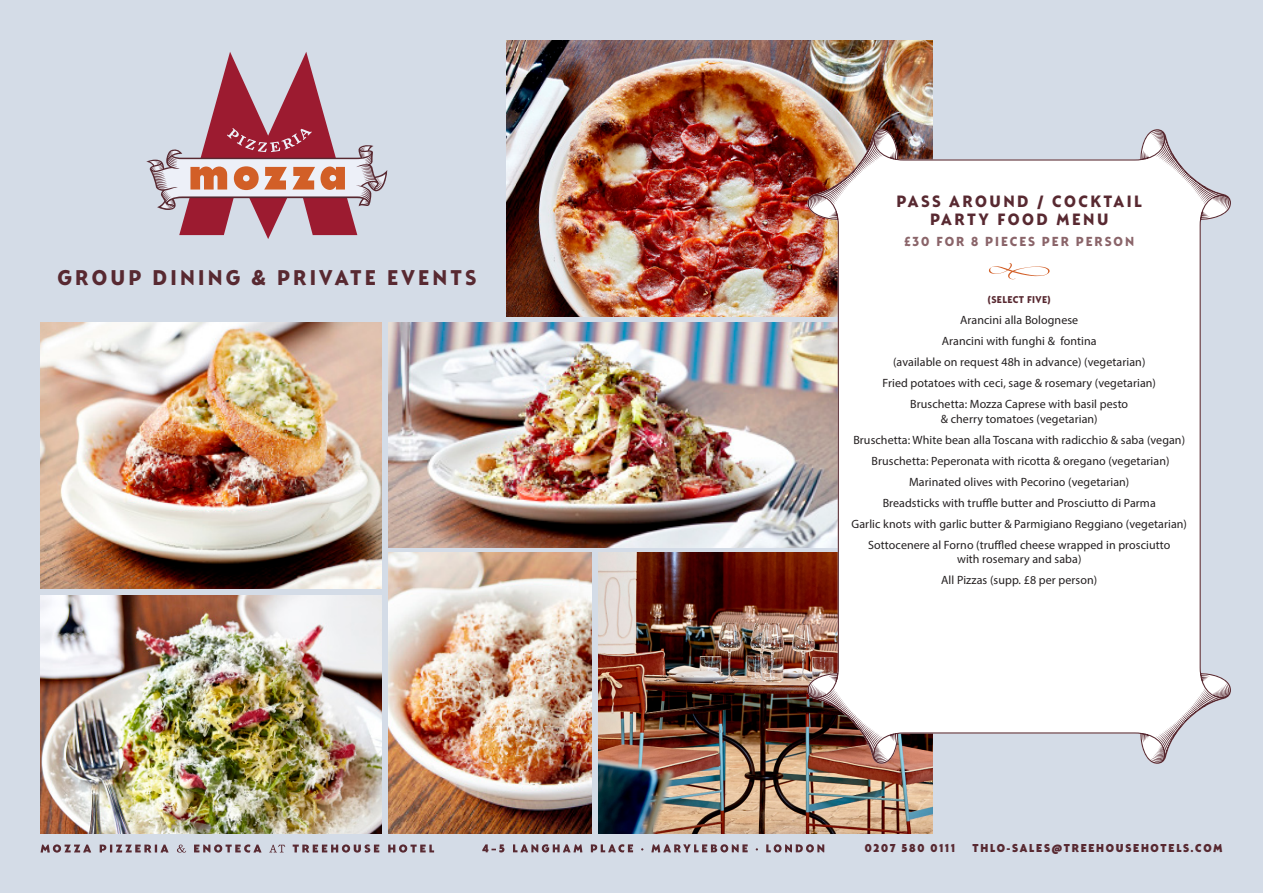
<style>
.page{position:relative;width:1263px;height:893px;background:#d4dce7}
.page>*{position:absolute;margin:0;border:0;box-sizing:border-box;transform-origin:0 0}
.Category{font:700 19.5px "Mack";letter-spacing:.165em;color:#582931}
.Category-2{font:700 15px/18px "Mack";letter-spacing:.165em;color:#582931;text-align:center}
.ITEM{font:12px/14.2px "Myriad Pro";letter-spacing:.005em;color:#231f20;text-align:center}
.Category-3{font:700 12px "Mack";letter-spacing:.165em;color:#8a6469}
.Category-4{font:900 10.5px "Mack";letter-spacing:.165em;color:#582931}
.Category-5{font:700 9px "Mack";letter-spacing:.04em;color:#582931}
</style>
<div class="page">
<img style="left:598px;top:553px;width:334px;height:280px">
<img style="left:388px;top:323px;width:419px;height:224px">
<img style="left:388px;top:553px;width:204px;height:280px">
<img style="left:40px;top:323px;width:342px;height:265px">
<img style="left:506px;top:41px;width:426px;height:275px">
<img style="left:40px;top:595px;width:342px;height:238px">
<svg style="left:146px;top:52px;width:241px;height:187px"></svg>
<svg style="left:807px;top:129px;width:424px;height:635px;background:#efecec"></svg>
<svg style="left:989px;top:263px;width:60px;height:16px"></svg>
<svg style="left:41px;top:844px;width:393px;height:9px"></svg>
<svg style="left:482px;top:844px;width:342px;height:8px"></svg>
<p class="Category" style="left:57px;top:265px;width:420px">GROUP DINING &amp; PRIVATE EVENTS</p>
<p class="Category-2" style="left:896px;top:192px;width:247px">PASS AROUND / COCKTAIL<br>PARTY FOOD MENU</p>
<p class="Category-3" style="left:904px;top:233px;width:231px">£30 FOR 8 PIECES PER PERSON</p>
<p class="Category-5" style="left:988px;top:294px;width:64px">(SELECT FIVE)</p>
<p class="ITEM" style="left:960px;top:313px;width:120px">Arancini alla Bolognese</p>
<p class="ITEM" style="left:942px;top:334px;width:156px">Arancini with funghi &amp; fontina</p>
<p class="ITEM" style="left:893px;top:355px;width:254px">(available on request 48h in advance) (vegetarian)</p>
<p class="ITEM" style="left:882px;top:376px;width:275px">Fried potatoes with ceci, sage &amp; rosemary (vegetarian)</p>
<p class="ITEM" style="left:910px;top:397px;width:219px">Bruschetta: Mozza Caprese with basil pesto &amp; cherry tomatoes (vegetarian)</p>
<p class="ITEM" style="left:853px;top:432px;width:333px">Bruschetta: White bean alla Toscana with radicchio &amp; saba (vegan)</p>
<p class="ITEM" style="left:872px;top:453px;width:299px">Bruschetta: Peperonata with ricotta &amp; oregano (vegetarian)</p>
<p class="ITEM" style="left:909px;top:474px;width:222px">Marinated olives with Pecorino (vegetarian)</p>
<p class="ITEM" style="left:883px;top:495px;width:275px">Breadsticks with truffle butter and Prosciutto di Parma</p>
<p class="ITEM" style="left:851px;top:516px;width:337px">Garlic knots with garlic butter &amp; Parmigiano Reggiano (vegetarian)</p>
<p class="ITEM" style="left:868px;top:537px;width:304px">Sottocenere al Forno (truffled cheese wrapped in prosciutto with rosemary and saba)</p>
<p class="ITEM" style="left:941px;top:573px;width:157px">All Pizzas (supp. £8 per person)</p>
<p class="Category-4" style="left:865px;top:841px;width:92px">0207 580 0111</p>
<p class="Category-4" style="left:972px;top:841px;width:251px">THLO-SALES@TREEHOUSEHOTELS.COM</p>
</div>
